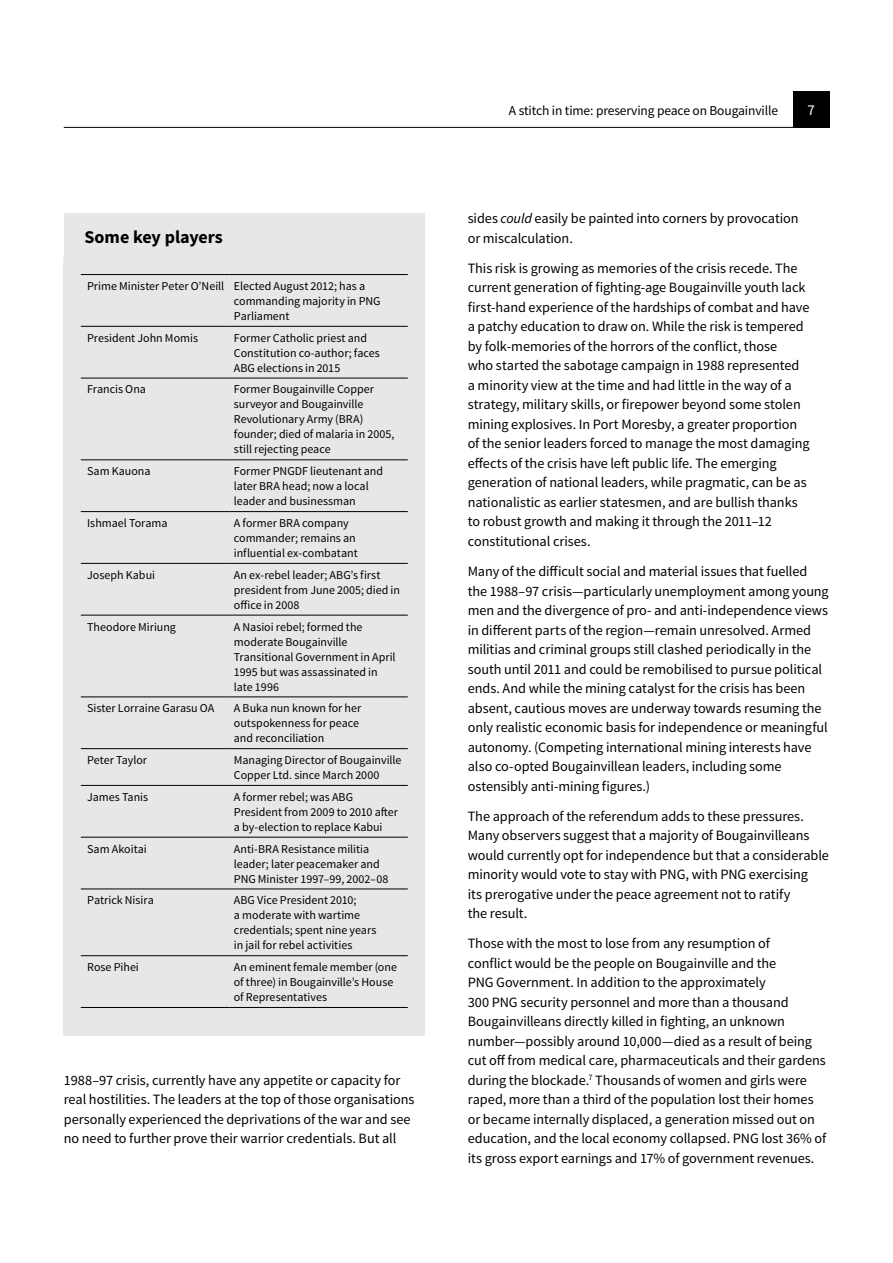
<style>
.page{position:relative;width:893px;height:1263px;background:#fff}
.page>*{position:absolute;margin:0;border:0;box-sizing:border-box;transform-origin:0 0}
.t1{font:700 18px "Source Sans Pro";color:#000}
.t2{font:15px "Source Sans Pro";color:#fff}
.t3{font:14.25px/19.5px "Source Sans Pro";letter-spacing:-.005em;color:#000}
.t4{font:13.5px "Source Sans Pro";letter-spacing:-.01em;color:#000}
.t5{font:12px/15px "Source Sans Pro";color:#000}
.s1{font-style:italic}
</style>
<div class="page">
<div style="left:793px;top:91px;width:36px;height:37px;background:#000"></div>
<hr style="left:64px;top:127px;width:765px;height:1px;background:#000">
<div style="left:64px;top:257px;width:361px;height:778px;background:#e6e7e8"></div>
<hr style="left:81px;top:274px;width:149px;height:1px;background:#000">
<hr style="left:230px;top:274px;width:178px;height:1px;background:#000">
<hr style="left:81px;top:326px;width:149px;height:1px;background:#000">
<hr style="left:230px;top:326px;width:178px;height:1px;background:#000">
<hr style="left:81px;top:378px;width:149px;height:1px;background:#000">
<hr style="left:230px;top:378px;width:178px;height:1px;background:#000">
<hr style="left:81px;top:460px;width:149px;height:1px;background:#000">
<hr style="left:230px;top:460px;width:178px;height:1px;background:#000">
<hr style="left:81px;top:511px;width:149px;height:1px;background:#000">
<hr style="left:230px;top:511px;width:178px;height:1px;background:#000">
<hr style="left:81px;top:563px;width:149px;height:1px;background:#000">
<hr style="left:230px;top:563px;width:178px;height:1px;background:#000">
<hr style="left:81px;top:615px;width:149px;height:1px;background:#000">
<hr style="left:230px;top:615px;width:178px;height:1px;background:#000">
<hr style="left:81px;top:697px;width:149px;height:1px;background:#000">
<hr style="left:230px;top:697px;width:178px;height:1px;background:#000">
<hr style="left:81px;top:748px;width:149px;height:1px;background:#000">
<hr style="left:230px;top:748px;width:178px;height:1px;background:#000">
<hr style="left:81px;top:785px;width:149px;height:1px;background:#000">
<hr style="left:230px;top:785px;width:178px;height:1px;background:#000">
<hr style="left:81px;top:837px;width:149px;height:1px;background:#000">
<hr style="left:230px;top:837px;width:178px;height:1px;background:#000">
<hr style="left:81px;top:889px;width:149px;height:1px;background:#000">
<hr style="left:230px;top:889px;width:178px;height:1px;background:#000">
<hr style="left:81px;top:955px;width:149px;height:1px;background:#000">
<hr style="left:230px;top:955px;width:178px;height:1px;background:#000">
<hr style="left:81px;top:1007px;width:149px;height:1px;background:#000">
<hr style="left:230px;top:1007px;width:178px;height:1px;background:#000">
<div style="left:64px;top:213px;width:360px;height:44px;background:#e6e7e8"></div>
<p class="t1" style="left:85px;top:226px;width:140px">Some key players</p>
<p class="t5" style="left:234px;top:279px;width:148px;text-indent:-147px">Prime Minister Peter O’Neill Elected August 2012; has a commanding majority in PNG<br>Parliament</p>
<p class="t5" style="left:87px;top:330px;width:112px">President John Momis</p>
<p class="t5" style="left:234px;top:330px;width:148px">Former Catholic priest and<br>Constitution co-author; faces<br>ABG elections in 2015</p>
<p class="t5" style="left:87px;top:382px;width:60px">Francis Ona</p>
<p class="t5" style="left:234px;top:382px;width:162px">Former Bougainville Copper surveyor and Bougainville<br>Revolutionary Army (BRA) founder; died of malaria in 2005, still rejecting peace</p>
<p class="t5" style="left:87px;top:464px;width:65px">Sam Kauona</p>
<p class="t5" style="left:234px;top:464px;width:151px">Former PNGDF lieutenant and later BRA head; now a local leader and businessman</p>
<p class="t5" style="left:87px;top:516px;width:82px">Ishmael Torama</p>
<p class="t5" style="left:234px;top:516px;width:125px">A former BRA company commander; remains an influential ex-combatant</p>
<p class="t5" style="left:87px;top:567px;width:69px">Joseph Kabui</p>
<p class="t5" style="left:234px;top:567px;width:168px">An ex-rebel leader; ABG’s first president from June 2005; died in office in 2008</p>
<p class="t5" style="left:87px;top:619px;width:90px">Theodore Miriung</p>
<p class="t5" style="left:234px;top:619px;width:163px">A Nasioi rebel; formed the moderate Bougainville<br>Transitional Government in April<br>1995 but was assassinated in late 1996</p>
<p class="t5" style="left:87px;top:701px;width:129px">Sister Lorraine Garasu OA</p>
<p class="t5" style="left:234px;top:701px;width:129px">A Buka nun known for her outspokenness for peace and reconciliation</p>
<p class="t5" style="left:87px;top:753px;width:61px">Peter Taylor</p>
<p class="t5" style="left:234px;top:753px;width:169px">Managing Director of Bougainville<br>Copper Ltd. since March 2000</p>
<p class="t5" style="left:87px;top:789px;width:62px">James Tanis</p>
<p class="t5" style="left:234px;top:789px;width:166px">A former rebel; was ABG<br>President from 2009 to 2010 after a by-election to replace Kabui</p>
<p class="t5" style="left:87px;top:841px;width:61px">Sam Akoitai</p>
<p class="t5" style="left:234px;top:841px;width:156px">Anti-BRA Resistance militia leader; later peacemaker and<br>PNG Minister 1997–99, 2002–08</p>
<p class="t5" style="left:87px;top:893px;width:68px">Patrick Nisira</p>
<p class="t5" style="left:234px;top:893px;width:144px">ABG Vice President 2010;<br>a moderate with wartime credentials; spent nine years in jail for rebel activities</p>
<p class="t5" style="left:87px;top:960px;width:53px">Rose Pihei</p>
<p class="t5" style="left:234px;top:960px;width:165px">An eminent female member (one of three) in Bougainville’s House of Representatives</p>
<p class="t3" style="left:64px;top:1070px;width:352px">1988–97 crisis, currently have any appetite or capacity for real hostilities. The leaders at the top of those organisations personally experienced the deprivations of the war and see no need to further prove their warrior credentials. But all</p>
<p class="t4" style="left:509px;top:102px;width:271px">A stitch in time: preserving peace on Bougainville</p>
<p class="t2" style="left:807px;top:101px;width:9px">7</p>
<p class="t3" style="left:468px;top:209px;width:332px">sides <span class="s1">could</span> easily be painted into corners by provocation or miscalculation.</p>
<p class="t3" style="left:468px;top:259px;width:343px">This risk is growing as memories of the crisis recede. The current generation of fighting-age Bougainville youth lack first-hand experience of the hardships of combat and have a patchy education to draw on. While the risk is tempered by folk-memories of the horrors of the conflict, those<br>who started the sabotage campaign in 1988 represented a minority view at the time and had little in the way of a strategy, military skills, or firepower beyond some stolen mining explosives. In Port Moresby, a greater proportion of the senior leaders forced to manage the most damaging effects of the crisis have left public life. The emerging generation of national leaders, while pragmatic, can be as nationalistic as earlier statesmen, and are bullish thanks to robust growth and making it through the 2011–12 constitutional crises.</p>
<p class="t3" style="left:468px;top:562px;width:363px">Many of the difficult social and material issues that fuelled the 1988–97 crisis—particularly unemployment among young men and the divergence of pro- and anti-independence views in different parts of the region—remain unresolved. Armed militias and criminal groups still clashed periodically in the south until 2011 and could be remobilised to pursue political ends. And while the mining catalyst for the crisis has been absent, cautious moves are underway towards resuming the only realistic economic basis for independence or meaningful autonomy. (Competing international mining interests have also co-opted Bougainvillean leaders, including some ostensibly anti-mining figures.)</p>
<p class="t3" style="left:468px;top:806px;width:363px">The approach of the referendum adds to these pressures.<br>Many observers suggest that a majority of Bougainvilleans would currently opt for independence but that a considerable minority would vote to stay with PNG, with PNG exercising<br>its prerogative under the peace agreement not to ratify<br>the result.</p>
<p class="t3" style="left:468px;top:934px;width:360px">Those with the most to lose from any resumption of<br>conflict would be the people on Bougainville and the<br>PNG Government. In addition to the approximately<br>300 PNG security personnel and more than a thousand Bougainvilleans directly killed in fighting, an unknown number—possibly around 10,000—died as a result of being cut off from medical care, pharmaceuticals and their gardens during the blockade.<sup>7</sup> Thousands of women and girls were raped, more than a third of the population lost their homes or became internally displaced, a generation missed out on education, and the local economy collapsed. PNG lost 36% of its gross export earnings and 17% of government revenues.</p>
</div>
